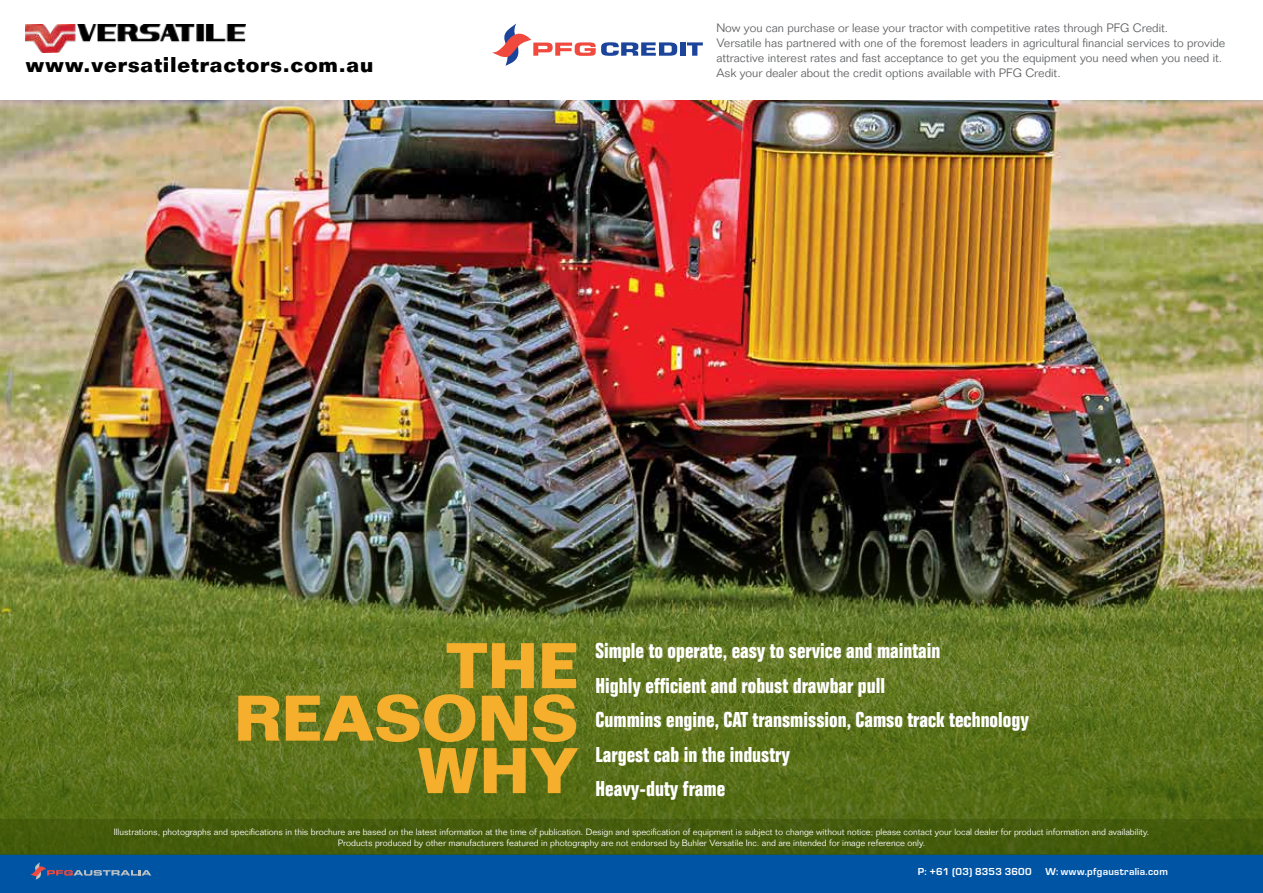
<style>
.page{position:relative;width:1263px;height:893px;background:#fff}
.page>*{position:absolute;margin:0;border:0;box-sizing:border-box;transform-origin:0 0}
.t1{font:700 63px/52.5px "Folio Std";letter-spacing:-.005em;color:#f5af2d;text-align:right}
.t2{font:700 condensed 21px/34.5px "Folio Std";color:#fff}
.t3{font:700 21px "Folio Std";letter-spacing:.03em;color:#000101}
.t4{font:300 12px/15px "Folio Std";color:#636466}
.t5{font:700 10.5px "Eurostile";letter-spacing:.025em;color:#fff}
.t6{font:300 9px/10.8px "Folio Std";color:#fff;text-align:center}
</style>
<div class="page">
<img style="left:0;top:101px;width:1263px;height:404px">
<img style="left:26px;top:25px;width:220px;height:28px">
<div style="left:0;top:855px;width:1263px;height:38px;background:#0054a4"></div>
<svg style="left:30px;top:862px;width:121px;height:18px"></svg>
<svg style="left:492px;top:24px;width:185px;height:42px"></svg>
<div style="left:680px;top:42px;width:5px;height:14px;background:#1c449a"></div>
<svg style="left:687px;top:42px;width:16px;height:14px"></svg>
<img style="left:0;top:505px;width:1263px;height:350px">
<h2 class="t3" style="left:26px;top:51px;width:349px">www.versatiletractors.com.au</h2>
<p class="t4" style="left:716px;top:20px;width:511px">Now you can purchase or lease your tractor with competitive rates through PFG Credit.<br>Versatile has partnered with one of the foremost leaders in agricultural financial services to provide attractive interest rates and fast acceptance to get you the equipment you need when you need it.<br>Ask your dealer about the credit options available with PFG Credit.</p>
<h1 class="t1" style="left:234px;top:639px;width:346px">THE<br>REASONS<br>WHY</h1>
<h2 class="t2" style="left:596px;top:634px;width:435px">Simple to operate, easy to service and maintain<br>Highly efficient and robust drawbar pull<br>Cummins engine, CAT transmission, Camso track technology Largest cab in the industry<br>Heavy-duty frame</h2>
<p class="t6" style="left:114px;top:827px;width:1037px">Illustrations, photographs and specifications in this brochure are based on the latest information at the time of publication. Design and specification of equipment is subject to change without notice; please contact your local dealer for product information and availability.<br>Products produced by other manufacturers featured in photography are not endorsed by Buhler Versatile Inc. and are intended for image reference only.</p>
<p class="t5" style="left:918px;top:864px;width:116px">P: +61 (03) 8353 3600</p>
<p class="t5" style="left:1045px;top:864px;width:124px">W: www.pfgaustralia.com</p>
</div>
